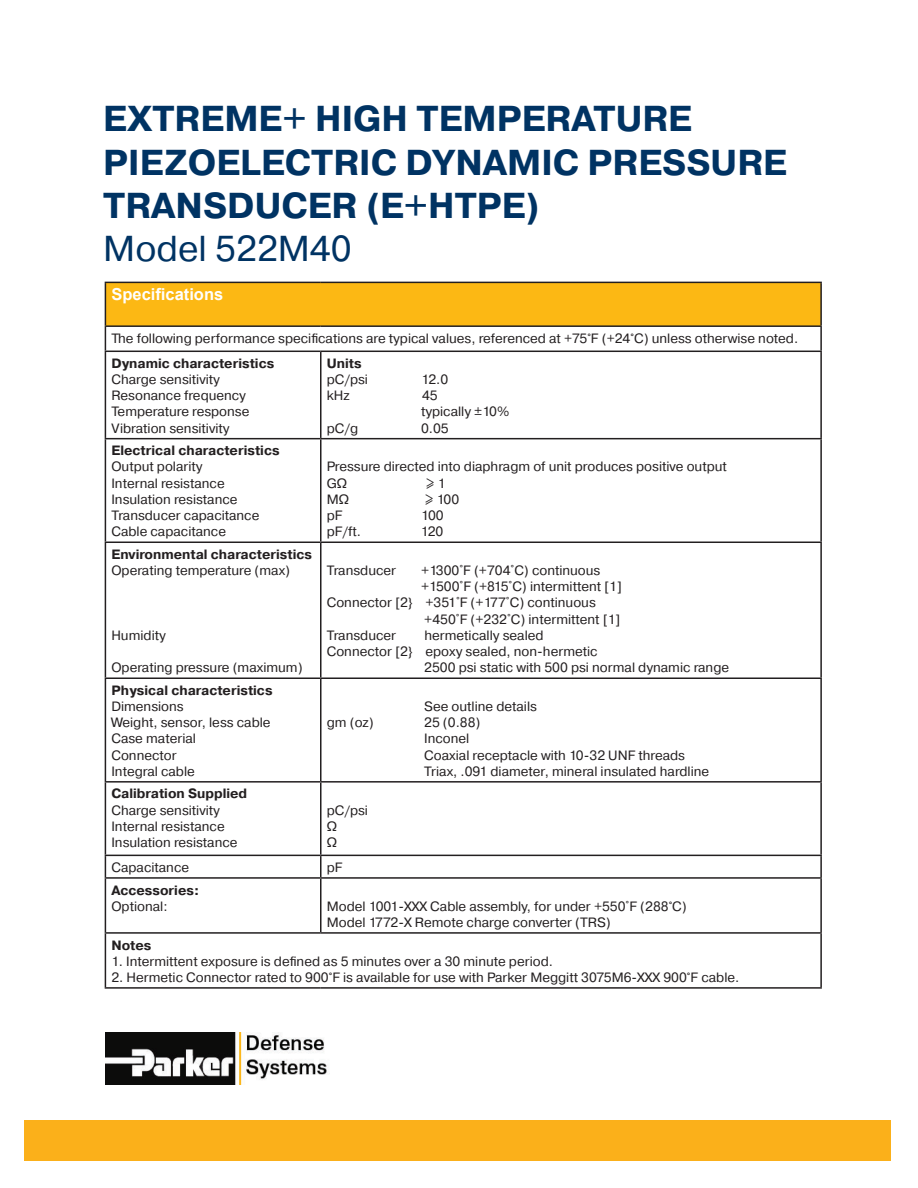
<style>
.page{position:relative;width:918px;height:1188px;background:#fff}
.page>*{position:absolute;margin:0;border:0;box-sizing:border-box;transform-origin:0 0}
.t1{font:700 36px/43.2px "Pragmatica";color:#003363}
.t2{font:36px "Pragmatica";color:#003363}
.t3{font:700 16.5px "Arial";color:#fff}
.t4{font:13.5px "Pragmatica";color:#231f20}
.t5{font:700 13.5px "Pragmatica";color:#231f20}
</style>
<div class="page">
<img style="left:105px;top:1033px;width:225px;height:51px">
<div style="left:25px;top:1120px;width:866px;height:41px;background:#fbb01a"></div>
<div style="left:105px;top:282px;width:716px;height:44px;background:#fcb814"></div>
<hr style="left:105px;top:282px;width:216px;height:1px;background:#231f20">
<hr style="left:105px;top:283px;width:1px;height:42px;background:#231f20">
<hr style="left:321px;top:282px;width:501px;height:1px;background:#231f20">
<hr style="left:820px;top:283px;width:2px;height:42px;background:#231f20">
<hr style="left:105px;top:325px;width:216px;height:2px;background:#231f20">
<svg style="left:105px;top:327px;width:1px;height:24px"></svg>
<hr style="left:321px;top:325px;width:501px;height:2px;background:#231f20">
<hr style="left:820px;top:327px;width:2px;height:24px;background:#231f20">
<hr style="left:105px;top:351px;width:216px;height:1px;background:#231f20">
<hr style="left:105px;top:352px;width:1px;height:86px;background:#231f20">
<hr style="left:321px;top:351px;width:501px;height:1px;background:#231f20">
<hr style="left:320px;top:352px;width:2px;height:86px;background:#231f20">
<hr style="left:820px;top:352px;width:2px;height:86px;background:#231f20">
<hr style="left:105px;top:438px;width:216px;height:1px;background:#231f20">
<hr style="left:105px;top:439px;width:1px;height:103px;background:#231f20">
<hr style="left:321px;top:438px;width:501px;height:1px;background:#231f20">
<hr style="left:320px;top:439px;width:2px;height:103px;background:#231f20">
<hr style="left:820px;top:439px;width:2px;height:103px;background:#231f20">
<hr style="left:105px;top:542px;width:216px;height:1px;background:#231f20">
<hr style="left:105px;top:543px;width:1px;height:134px;background:#231f20">
<hr style="left:321px;top:542px;width:501px;height:1px;background:#231f20">
<hr style="left:320px;top:543px;width:2px;height:134px;background:#231f20">
<hr style="left:820px;top:543px;width:2px;height:134px;background:#231f20">
<hr style="left:105px;top:677px;width:216px;height:2px;background:#231f20">
<hr style="left:105px;top:679px;width:1px;height:102px;background:#231f20">
<hr style="left:321px;top:677px;width:501px;height:2px;background:#231f20">
<hr style="left:320px;top:679px;width:2px;height:102px;background:#231f20">
<hr style="left:820px;top:679px;width:2px;height:102px;background:#231f20">
<hr style="left:105px;top:781px;width:216px;height:2px;background:#231f20">
<hr style="left:105px;top:783px;width:1px;height:72px;background:#231f20">
<hr style="left:321px;top:781px;width:501px;height:2px;background:#231f20">
<hr style="left:320px;top:783px;width:2px;height:72px;background:#231f20">
<hr style="left:820px;top:783px;width:2px;height:72px;background:#231f20">
<hr style="left:105px;top:855px;width:216px;height:1px;background:#231f20">
<svg style="left:105px;top:856px;width:1px;height:21px"></svg>
<hr style="left:321px;top:855px;width:501px;height:1px;background:#231f20">
<hr style="left:320px;top:856px;width:2px;height:21px;background:#231f20">
<hr style="left:820px;top:856px;width:2px;height:21px;background:#231f20">
<hr style="left:105px;top:877px;width:216px;height:2px;background:#231f20">
<hr style="left:105px;top:879px;width:1px;height:53px;background:#231f20">
<hr style="left:321px;top:877px;width:501px;height:2px;background:#231f20">
<hr style="left:320px;top:879px;width:2px;height:53px;background:#231f20">
<hr style="left:820px;top:879px;width:2px;height:53px;background:#231f20">
<hr style="left:105px;top:932px;width:216px;height:2px;background:#231f20">
<hr style="left:105px;top:934px;width:1px;height:53px;background:#231f20">
<hr style="left:321px;top:932px;width:501px;height:2px;background:#231f20">
<hr style="left:820px;top:934px;width:2px;height:53px;background:#231f20">
<hr style="left:105px;top:987px;width:216px;height:2px;background:#231f20">
<hr style="left:321px;top:987px;width:501px;height:2px;background:#231f20">
<p class="t1" style="left:103px;top:98px;width:685px">EXTREME+ HIGH TEMPERATURE<br>PIEZOELECTRIC DYNAMIC PRESSURE<br>TRANSDUCER (E+HTPE)</p>
<p class="t2" style="left:103px;top:226px;width:250px">Model 522M40</p>
<p class="t3" style="left:111px;top:283px;width:113px">Specifications</p>
<p class="t4" style="left:111px;top:330px;width:688px">The following performance specifications are typical values, referenced at +75°F (+24°C) unless otherwise noted.</p>
<p class="t5" style="left:111px;top:354px;width:164px">Dynamic characteristics</p>
<p class="t4" style="left:111px;top:371px;width:110px">Charge sensitivity</p>
<p class="t4" style="left:111px;top:387px;width:136px">Resonance frequency</p>
<p class="t4" style="left:111px;top:404px;width:140px">Temperature response</p>
<p class="t4" style="left:111px;top:420px;width:120px">Vibration sensitivity</p>
<p class="t5" style="left:327px;top:354px;width:36px">Units</p>
<p class="t4" style="left:327px;top:371px;width:43px">pC/psi</p>
<p class="t4" style="left:422px;top:371px;width:28px">12.0</p>
<p class="t4" style="left:327px;top:387px;width:24px">kHz</p>
<p class="t4" style="left:422px;top:387px;width:17px">45</p>
<p class="t4" style="left:421px;top:404px;width:90px">typically ±10%</p>
<p class="t4" style="left:327px;top:420px;width:33px">pC/g</p>
<p class="t4" style="left:421px;top:420px;width:29px">0.05</p>
<p class="t5" style="left:111px;top:442px;width:170px">Electrical characteristics</p>
<p class="t4" style="left:111px;top:458px;width:93px">Output polarity</p>
<p class="t4" style="left:111px;top:475px;width:115px">Internal resistance</p>
<p class="t4" style="left:111px;top:491px;width:128px">Insulation resistance</p>
<p class="t4" style="left:111px;top:507px;width:150px">Transducer capacitance</p>
<p class="t4" style="left:111px;top:523px;width:116px">Cable capacitance</p>
<p class="t5" style="left:111px;top:545px;width:202px">Environmental characteristics</p>
<p class="t4" style="left:111px;top:562px;width:180px">Operating temperature (max)</p>
<p class="t4" style="left:111px;top:627px;width:56px">Humidity</p>
<p class="t4" style="left:111px;top:659px;width:193px">Operating pressure (maximum)</p>
<p class="t5" style="left:111px;top:681px;width:163px">Physical characteristics</p>
<p class="t4" style="left:111px;top:698px;width:74px">Dimensions</p>
<p class="t4" style="left:111px;top:714px;width:161px">Weight, sensor, less cable</p>
<p class="t4" style="left:111px;top:730px;width:86px">Case material</p>
<p class="t4" style="left:111px;top:747px;width:67px">Connector</p>
<p class="t4" style="left:111px;top:763px;width:85px">Integral cable</p>
<p class="t5" style="left:111px;top:785px;width:137px">Calibration Supplied</p>
<p class="t4" style="left:111px;top:802px;width:110px">Charge sensitivity</p>
<p class="t4" style="left:111px;top:818px;width:115px">Internal resistance</p>
<p class="t4" style="left:111px;top:834px;width:128px">Insulation resistance</p>
<p class="t4" style="left:327px;top:458px;width:402px">Pressure directed into diaphragm of unit produces positive output</p>
<p class="t4" style="left:327px;top:475px;width:22px">GΩ</p>
<p class="t4" style="left:426px;top:475px;width:22px">≥ 1</p>
<p class="t4" style="left:327px;top:491px;width:24px">MΩ</p>
<p class="t4" style="left:425px;top:491px;width:36px">≥ 100</p>
<p class="t4" style="left:327px;top:507px;width:17px">pF</p>
<p class="t4" style="left:421px;top:507px;width:24px">100</p>
<p class="t4" style="left:327px;top:523px;width:36px">pF/ft.</p>
<p class="t4" style="left:421px;top:523px;width:24px">120</p>
<p class="t4" style="left:327px;top:562px;width:71px">Transducer</p>
<p class="t4" style="left:421px;top:562px;width:181px">+1300˚F (+704˚C) continuous</p>
<p class="t4" style="left:421px;top:578px;width:202px">+1500˚F (+815˚C) intermittent [1]</p>
<p class="t4" style="left:327px;top:594px;width:271px">Connector [2} +351˚F (+177˚C) continuous</p>
<p class="t4" style="left:424px;top:611px;width:198px">+450˚F (+232˚C) intermittent [1]</p>
<p class="t4" style="left:327px;top:627px;width:71px">Transducer</p>
<p class="t4" style="left:424px;top:627px;width:121px">hermetically sealed</p>
<p class="t4" style="left:327px;top:643px;width:272px">Connector [2} epoxy sealed, non-hermetic</p>
<p class="t4" style="left:424px;top:659px;width:306px">2500 psi static with 500 psi normal dynamic range</p>
<p class="t4" style="left:424px;top:698px;width:114px">See outline details</p>
<p class="t4" style="left:327px;top:714px;width:49px">gm (oz)</p>
<p class="t4" style="left:424px;top:714px;width:58px">25 (0.88)</p>
<p class="t4" style="left:424px;top:730px;width:47px">Inconel</p>
<p class="t4" style="left:424px;top:747px;width:262px">Coaxial receptacle with 10-32 UNF threads</p>
<p class="t4" style="left:424px;top:763px;width:287px">Triax, .091 diameter, mineral insulated hardline</p>
<p class="t4" style="left:327px;top:802px;width:43px">pC/psi</p>
<p class="t4" style="left:327px;top:818px;width:12px">Ω</p>
<p class="t4" style="left:327px;top:834px;width:12px">Ω</p>
<p class="t4" style="left:111px;top:859px;width:79px">Capacitance</p>
<p class="t4" style="left:327px;top:859px;width:17px">pF</p>
<p class="t5" style="left:111px;top:881px;width:89px">Accessories:</p>
<p class="t4" style="left:111px;top:898px;width:58px">Optional:</p>
<p class="t4" style="left:327px;top:898px;width:362px">Model 1001-XXX Cable assembly, for under +550˚F (288°C)</p>
<p class="t4" style="left:327px;top:914px;width:286px">Model 1772-X Remote charge converter (TRS)</p>
<p class="t5" style="left:111px;top:936px;width:42px">Notes</p>
<p class="t4" style="left:111px;top:953px;width:443px">1. Intermittent exposure is defined as 5 minutes over a 30 minute period.</p>
<p class="t4" style="left:111px;top:969px;width:629px">2. Hermetic Connector rated to 900°F is available for use with Parker Meggitt 3075M6-XXX 900°F cable.</p>
</div>
